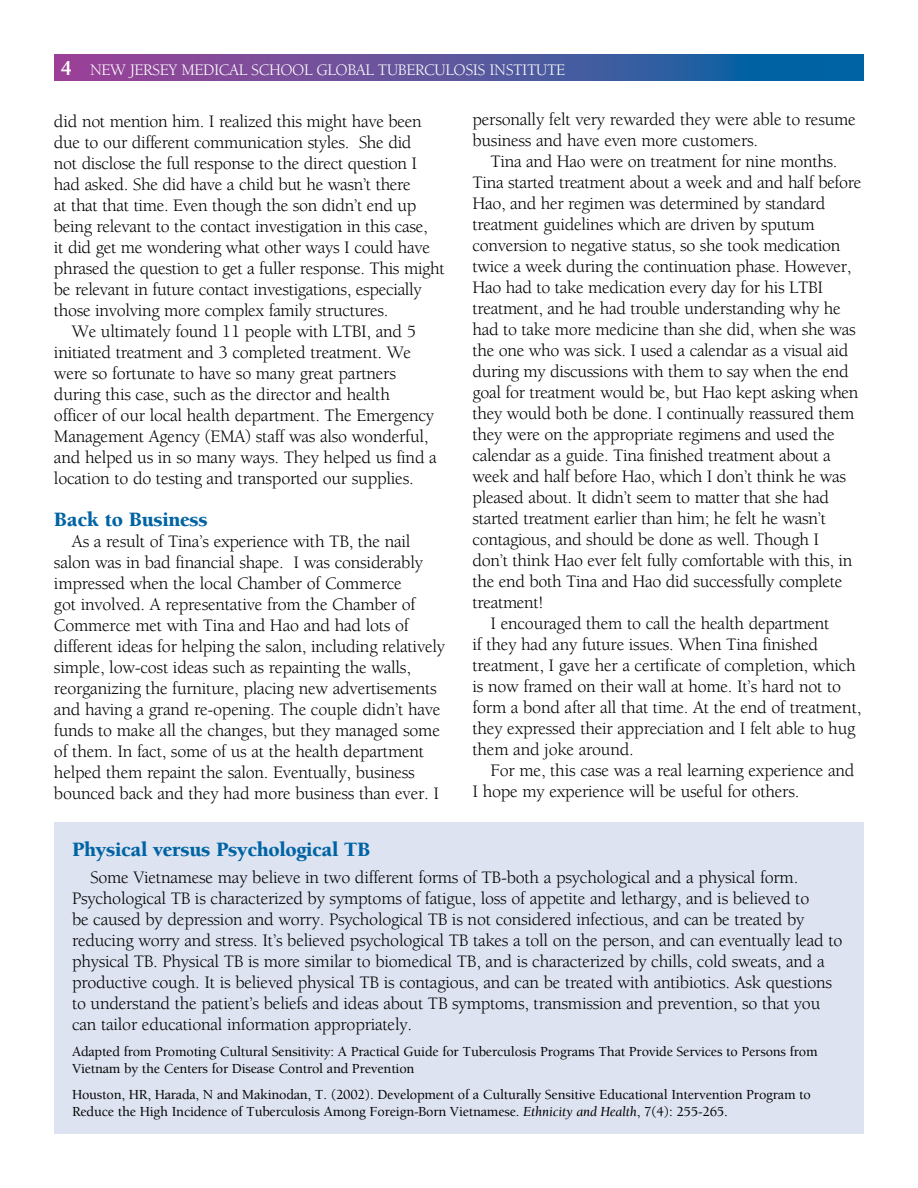
<style>
.page{position:relative;width:918px;height:1188px;background:#fff}
.page>*{position:absolute;margin:0;border:0;box-sizing:border-box;transform-origin:0 0}
.t1{font:900 21px "Berkeley";letter-spacing:-.015em;color:#0064a4}
.t2{font:18px/21px "Berkeley";letter-spacing:-.015em;color:#000}
.t3{font:16.5px "Berkeley";letter-spacing:-.025em;color:#fff}
.t4{font:500 14.25px/17.2px "Berkeley";letter-spacing:-.015em;color:#000}
.s1{font-family:"Optima";font-weight:600;font-size:21px}
.s2{font-weight:400;font-style:italic}
</style>
<div class="page">
<svg style="left:54px;top:54px;width:810px;height:27px;background:#53559d"></svg>
<div style="left:54px;top:822px;width:810px;height:312px;background:#dde3f0"></div>
<p class="t3" style="left:61px;top:61px;width:84px"><span class="s1">4</span> New Jersey</p>
<p class="t3" style="left:181px;top:61px;width:23px">Medical</p>
<p class="t3" style="left:251px;top:61px;width:20px">School</p>
<p class="t3" style="left:317px;top:61px;width:22px">Global</p>
<p class="t3" style="left:378px;top:61px;width:19px">Tuberculosis</p>
<p class="t3" style="left:489px;top:61px;width:15px">Institute</p>
<p class="t2" style="left:472px;top:110px;width:385px">personally felt very rewarded they were able to resume business and have even more customers.</p>
<p class="t2" style="left:490px;top:152px;width:349px">Tina and Hao were on treatment for nine months.</p>
<p class="t2" style="left:472px;top:173px;width:391px">Tina started treatment about a week and and half before</p>
<p class="t2" style="left:472px;top:194px;width:354px">Hao, and her regimen was determined by standard</p>
<p class="t2" style="left:472px;top:215px;width:344px">treatment guidelines which are driven by sputum</p>
<p class="t2" style="left:472px;top:236px;width:370px">conversion to negative status, so she took medication</p>
<p class="t2" style="left:472px;top:257px;width:380px">twice a week during the continuation phase. However,</p>
<p class="t2" style="left:472px;top:278px;width:352px">Hao had to take medication every day for his LTBI</p>
<p class="t2" style="left:472px;top:299px;width:370px">treatment, and he had trouble understanding why he</p>
<p class="t2" style="left:472px;top:320px;width:385px">had to take more medicine than she did, when she was</p>
<p class="t2" style="left:472px;top:341px;width:378px">the one who was sick. I used a calendar as a visual aid</p>
<p class="t2" style="left:472px;top:362px;width:378px">during my discussions with them to say when the end</p>
<p class="t2" style="left:472px;top:383px;width:388px">goal for treatment would be, but Hao kept asking when</p>
<p class="t2" style="left:472px;top:404px;width:383px">they would both be done. I continually reassured them</p>
<p class="t2" style="left:472px;top:425px;width:364px">they were on the appropriate regimens and used the</p>
<p class="t2" style="left:472px;top:446px;width:360px">calendar as a guide. Tina finished treatment about a</p>
<p class="t2" style="left:472px;top:467px;width:375px">week and half before Hao, which I don’t think he was</p>
<p class="t2" style="left:472px;top:488px;width:358px">pleased about. It didn’t seem to matter that she had</p>
<p class="t2" style="left:472px;top:509px;width:355px">started treatment earlier than him; he felt he wasn’t</p>
<p class="t2" style="left:472px;top:530px;width:348px">contagious, and should be done as well. Though I</p>
<p class="t2" style="left:472px;top:551px;width:381px">don’t think Hao ever felt fully comfortable with this, in</p>
<p class="t2" style="left:472px;top:572px;width:371px">the end both Tina and Hao did successfully complete</p>
<p class="t2" style="left:472px;top:593px;width:73px">treatment!</p>
<p class="t2" style="left:490px;top:614px;width:341px">I encouraged them to call the health department</p>
<p class="t2" style="left:472px;top:635px;width:347px">if they had any future issues. When Tina finished</p>
<p class="t2" style="left:472px;top:656px;width:385px">treatment, I gave her a certificate of completion, which</p>
<p class="t2" style="left:472px;top:677px;width:370px">is now framed on their wall at home. It’s hard not to</p>
<p class="t2" style="left:472px;top:698px;width:390px">form a bond after all that time. At the end of treatment,</p>
<p class="t2" style="left:472px;top:719px;width:384px">they expressed their appreciation and I felt able to hug</p>
<p class="t2" style="left:472px;top:740px;width:163px">them and joke around.</p>
<p class="t2" style="left:490px;top:761px;width:366px">For me, this case was a real learning experience and</p>
<p class="t2" style="left:472px;top:782px;width:328px">I hope my experience will be useful for others.</p>
<p class="t1" style="left:72px;top:838px;width:300px">Physical versus Psychological TB</p>
<p class="t2" style="left:72px;top:867px;width:772px;text-indent:18px">Some Vietnamese may believe in two different forms of TB-both a psychological and a physical form.<br>Psychological TB is characterized by symptoms of fatigue, loss of appetite and lethargy, and is believed to<br>be caused by depression and worry. Psychological TB is not considered infectious, and can be treated by reducing worry and stress. It’s believed psychological TB takes a toll on the person, and can eventually lead to physical TB. Physical TB is more similar to biomedical TB, and is characterized by chills, cold sweats, and a productive cough. It is believed physical TB is contagious, and can be treated with antibiotics. Ask questions to understand the patient’s beliefs and ideas about TB symptoms, transmission and prevention, so that you can tailor educational information appropriately.</p>
<p class="t4" style="left:72px;top:1043px;width:747px">Adapted from Promoting Cultural Sensitivity: A Practical Guide for Tuberculosis Programs That Provide Services to Persons from<br>Vietnam by the Centers for Disease Control and Prevention</p>
<p class="t4" style="left:72px;top:1086px;width:740px">Houston, HR, Harada, N and Makinodan, T. (2002). Development of a Culturally Sensitive Educational Intervention Program to<br>Reduce the High Incidence of Tuberculosis Among Foreign-Born Vietnamese. <span class="s2">Ethnicity and Health</span>, 7(4): 255-265.</p>
<p class="t2" style="left:54px;top:111px;width:369px">did not mention him. I realized this might have been</p>
<p class="t2" style="left:54px;top:132px;width:359px">due to our different communication styles. She did</p>
<p class="t2" style="left:54px;top:153px;width:365px">not disclose the full response to the direct question I</p>
<p class="t2" style="left:54px;top:174px;width:358px">had asked. She did have a child but he wasn’t there</p>
<p class="t2" style="left:54px;top:195px;width:364px">at that that time. Even though the son didn’t end up</p>
<p class="t2" style="left:54px;top:216px;width:375px">being relevant to the contact investigation in this case,</p>
<p class="t2" style="left:54px;top:237px;width:378px">it did get me wondering what other ways I could have</p>
<p class="t2" style="left:54px;top:258px;width:392px">phrased the question to get a fuller response. This might</p>
<p class="t2" style="left:54px;top:279px;width:369px">be relevant in future contact investigations, especially</p>
<p class="t2" style="left:54px;top:300px;width:336px">those involving more complex family structures.</p>
<p class="t2" style="left:72px;top:321px;width:346px">We ultimately found 11 people with LTBI, and 5</p>
<p class="t2" style="left:54px;top:342px;width:359px">initiated treatment and 3 completed treatment. We</p>
<p class="t2" style="left:54px;top:363px;width:343px">were so fortunate to have so many great partners</p>
<p class="t2" style="left:54px;top:384px;width:338px">during this case, such as the director and health</p>
<p class="t2" style="left:54px;top:405px;width:382px">officer of our local health department. The Emergency</p>
<p class="t2" style="left:54px;top:426px;width:376px">Management Agency (EMA) staff was also wonderful,</p>
<p class="t2" style="left:54px;top:447px;width:384px">and helped us in so many ways. They helped us find a</p>
<p class="t2" style="left:54px;top:468px;width:361px">location to do testing and transported our supplies.</p>
<p class="t1" style="left:54px;top:508px;width:155px">Back to Business</p>
<p class="t2" style="left:54px;top:531px;width:393px;text-indent:18px">As a result of Tina’s experience with TB, the nail salon was in bad financial shape. I was considerably impressed when the local Chamber of Commerce<br>got involved. A representative from the Chamber of Commerce met with Tina and Hao and had lots of different ideas for helping the salon, including relatively simple, low-cost ideas such as repainting the walls, reorganizing the furniture, placing new advertisements and having a grand re-opening. The couple didn’t have funds to make all the changes, but they managed some of them. In fact, some of us at the health department helped them repaint the salon. Eventually, business bounced back and they had more business than ever. I</p>
</div>
